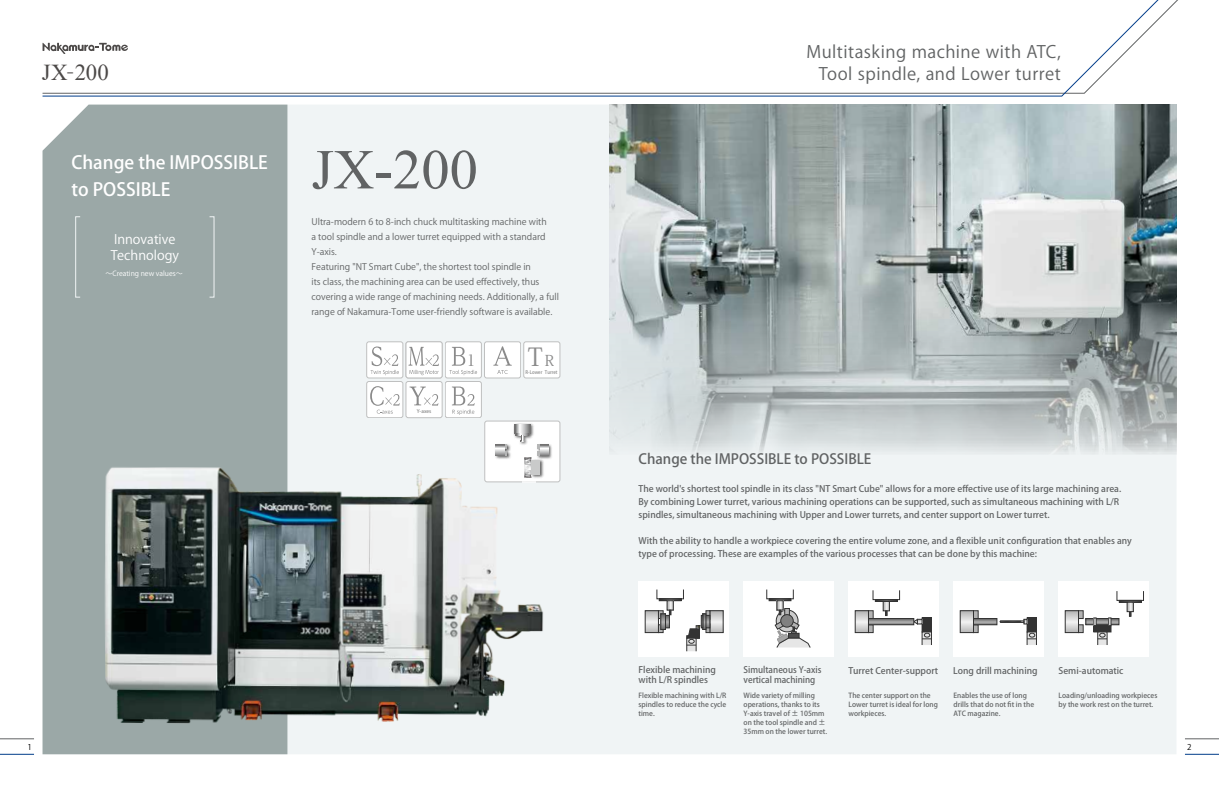
<style>
.page{position:relative;width:1219px;height:794px;background:#fff}
.page>*{position:absolute;margin:0;border:0;box-sizing:border-box;transform-origin:0 0}
.t1{font:56.4px "Times New Roman";color:#616364}
.t2{font:25px "Koz Min Pro";color:#8a8a8a}
.t3{font:22.8px "Times New Roman";color:#4c4948}
.t4{font:500 18px/27px "Koz Go Pr 6 N";color:#fff}
.t5{font:17px "Koz Go Pr 6 N";letter-spacing:.025em;color:#616364}
.t6{font:500 14px "Koz Go Pr 6 N";color:#616364}
.t7{font:13px/16px "Koz Go Pr 6 N";color:#fff}
.t8{font:500 9px/13px "Koz Go Pr 6 N";color:#616364}
.t9{font:9px/15px "Koz Go Pr 6 N";color:#616364}
.t10{font:500 9px/10.8px "Koz Go Pr 6 N";color:#616364;scale:.95 1}
.t11{font:8px "Koz Go Pr 6 N";color:#000}
.t12{font:500 7px/9px "Koz Go Pr 6 N";color:#616364}
.t13{font:7px "Koz Go Pr 6 N";color:#fff}
.t14{font:500 5px "Koz Go Pro";color:#8a8a8a}
.t15{font:500 4.9px "Koz Go Pro";color:#8a8a8a;scale:.9 1}
.s1{font-size:15px}
</style>
<div class="page">
<div style="left:287px;top:105px;width:889px;height:649px;background:#f0f4f5"></div>
<div style="left:43px;top:105px;width:244px;height:306px;background:#9ba8a7"></div>
<img style="left:441px;top:104px;width:736px;height:542px">
<div style="left:638px;top:581px;width:90px;height:75px;background:#fff"></div>
<svg style="left:647px;top:612px;width:9px;height:18px"></svg>
<div style="left:645px;top:610px;width:13px;height:22px;border:1px solid #333"></div>
<svg style="left:712px;top:612px;width:9px;height:18px"></svg>
<div style="left:710px;top:610px;width:13px;height:22px;border:1px solid #333"></div>
<div style="left:687px;top:638px;width:9px;height:13px;background:#e6e6e6"></div>
<svg style="left:687px;top:610px;width:23px;height:36px"></svg>
<div style="left:657px;top:589px;width:26px;height:10px;background:#fff;border:1px solid #333"></div>
<svg style="left:658px;top:599px;width:23px;height:33px"></svg>
<div style="left:743px;top:581px;width:90px;height:75px;background:#fff"></div>
<div style="left:767px;top:589px;width:26px;height:10px;background:#fff;border:1px solid #333"></div>
<svg style="left:769px;top:599px;width:41px;height:49px"></svg>
<div style="left:848px;top:581px;width:90px;height:75px;background:#fff"></div>
<svg style="left:857px;top:612px;width:9px;height:18px"></svg>
<div style="left:855px;top:610px;width:13px;height:22px;border:1px solid #333"></div>
<div style="left:868px;top:610px;width:5px;height:8px;background:#b3b3b3"></div>
<div style="left:868px;top:610px;width:5px;height:8px;border:1px solid #333"></div>
<div style="left:868px;top:624px;width:5px;height:8px;border:1px solid #333"></div>
<div style="left:922px;top:618px;width:9px;height:14px;background:#333"></div>
<svg style="left:922px;top:632px;width:9px;height:13px"></svg>
<svg style="left:922px;top:633px;width:9px;height:6px"></svg>
<svg style="left:914px;top:619px;width:8px;height:5px"></svg>
<svg style="left:870px;top:620px;width:42px;height:3px"></svg>
<div style="left:868px;top:618px;width:46px;height:7px;border:1px solid #333"></div>
<div style="left:875px;top:599px;width:22px;height:2px;border:1px solid #333"></div>
<svg style="left:883px;top:601px;width:6px;height:14px"></svg>
<div style="left:1058px;top:581px;width:90px;height:75px;background:#fff"></div>
<svg style="left:1067px;top:612px;width:9px;height:18px"></svg>
<div style="left:1065px;top:610px;width:13px;height:22px;border:1px solid #333"></div>
<div style="left:1078px;top:610px;width:5px;height:8px;background:#b3b3b3"></div>
<div style="left:1078px;top:610px;width:5px;height:8px;border:1px solid #333"></div>
<div style="left:1078px;top:624px;width:5px;height:8px;border:1px solid #333"></div>
<svg style="left:1088px;top:620px;width:29px;height:3px"></svg>
<div style="left:1086px;top:618px;width:33px;height:7px;border:1px solid #333"></div>
<div style="left:1094px;top:625px;width:17px;height:7px;background:#333"></div>
<svg style="left:1098px;top:632px;width:9px;height:13px"></svg>
<svg style="left:1098px;top:633px;width:9px;height:6px"></svg>
<svg style="left:1094px;top:618px;width:2px;height:7px"></svg>
<svg style="left:1108px;top:618px;width:3px;height:8px"></svg>
<div style="left:1119px;top:600px;width:22px;height:2px;border:1px solid #333"></div>
<svg style="left:1127px;top:602px;width:6px;height:14px"></svg>
<div style="left:953px;top:581px;width:90px;height:75px;background:#fff"></div>
<svg style="left:962px;top:612px;width:9px;height:18px"></svg>
<div style="left:960px;top:610px;width:13px;height:22px;border:1px solid #333"></div>
<div style="left:973px;top:610px;width:5px;height:8px;background:#b3b3b3"></div>
<div style="left:973px;top:610px;width:5px;height:8px;border:1px solid #333"></div>
<div style="left:973px;top:624px;width:5px;height:8px;border:1px solid #333"></div>
<div style="left:1027px;top:618px;width:9px;height:14px;background:#333"></div>
<svg style="left:1027px;top:632px;width:9px;height:13px"></svg>
<svg style="left:1027px;top:633px;width:9px;height:6px"></svg>
<svg style="left:975px;top:620px;width:20px;height:3px"></svg>
<div style="left:973px;top:618px;width:24px;height:7px;border:1px solid #333"></div>
<svg style="left:1000px;top:619px;width:27px;height:5px"></svg>
<div style="left:75px;top:216px;width:139px;height:81px;background:#9ba8a7"></div>
<img style="left:31px;top:411px;width:540px;height:344px">
<div style="left:485px;top:421px;width:75px;height:61px;background:#fff;border-radius:2px"></div>
<div style="left:485px;top:421px;width:75px;height:61px;border:1px solid #bfc0c0;border-radius:2px"></div>
<img style="left:512px;top:422px;width:23px;height:17px">
<img style="left:495px;top:444px;width:16px;height:15px">
<img style="left:537px;top:444px;width:15px;height:15px">
<img style="left:522px;top:457px;width:14px;height:25px">
<img style="left:529px;top:458px;width:16px;height:22px">
<svg style="left:514px;top:424px;width:16px;height:21px"></svg>
<svg style="left:496px;top:444px;width:11px;height:12px"></svg>
<svg style="left:538px;top:444px;width:11px;height:12px"></svg>
<svg style="left:524px;top:457px;width:7px;height:20px"></svg>
<div style="left:532px;top:460px;width:8px;height:15px;background:#c9caca"></div>
<div style="left:367px;top:342px;width:36px;height:36px;background:#fff;border-radius:2px"></div>
<div style="left:366px;top:341px;width:37px;height:37px;border:1px solid #bfc0c0;border-radius:2px"></div>
<svg style="left:370px;top:346px;width:29px;height:29px"></svg>
<div style="left:367px;top:381px;width:36px;height:37px;background:#fff;border-radius:2px"></div>
<div style="left:366px;top:381px;width:37px;height:37px;border:1px solid #bfc0c0;border-radius:2px"></div>
<svg style="left:370px;top:386px;width:30px;height:28px"></svg>
<div style="left:406px;top:342px;width:36px;height:36px;background:#fff;border-radius:2px"></div>
<div style="left:406px;top:341px;width:36px;height:37px;border:1px solid #bfc0c0;border-radius:2px"></div>
<div style="left:406px;top:381px;width:36px;height:37px;background:#fff;border-radius:2px"></div>
<div style="left:406px;top:381px;width:36px;height:37px;border:1px solid #bfc0c0;border-radius:2px"></div>
<div style="left:445px;top:342px;width:36px;height:36px;background:#fff;border-radius:2px"></div>
<div style="left:445px;top:341px;width:37px;height:37px;border:1px solid #bfc0c0;border-radius:2px"></div>
<svg style="left:449px;top:347px;width:28px;height:28px"></svg>
<div style="left:445px;top:381px;width:36px;height:37px;background:#fff;border-radius:2px"></div>
<div style="left:445px;top:381px;width:37px;height:37px;border:1px solid #bfc0c0;border-radius:2px"></div>
<svg style="left:452px;top:386px;width:23px;height:29px"></svg>
<div style="left:484px;top:342px;width:37px;height:36px;background:#fff;border-radius:2px"></div>
<div style="left:484px;top:341px;width:37px;height:37px;border:1px solid #bfc0c0;border-radius:2px"></div>
<svg style="left:493px;top:346px;width:19px;height:28px"></svg>
<div style="left:524px;top:342px;width:36px;height:36px;background:#fff;border-radius:2px"></div>
<div style="left:524px;top:341px;width:36px;height:37px;border:1px solid #bfc0c0;border-radius:2px"></div>
<svg style="left:409px;top:386px;width:29px;height:19px"></svg>
<svg style="left:408px;top:346px;width:31px;height:29px"></svg>
<hr style="left:0;top:754px;width:34px;height:1px;background:#003c8a">
<hr style="left:0;top:738px;width:34px;height:1px;background:#616364">
<hr style="left:1185px;top:754px;width:34px;height:1px;background:#003c8a">
<hr style="left:1185px;top:738px;width:34px;height:1px;background:#616364">
<svg style="left:42px;top:0;width:1128px;height:97px"></svg>
<svg style="left:43px;top:43px;width:85px;height:11px"></svg>
<h3 class="t5" style="left:807px;top:42px;width:256px">Multitasking machine with ATC,</h3>
<h3 class="t3" style="left:42px;top:57px;width:69px">JX<sup>-</sup>200</h3>
<h3 class="t5" style="left:819px;top:64px;width:243px">Tool spindle, and Lower turret</h3>
<h3 class="t4" style="left:71px;top:149px;width:198px">Change the IMPOSSIBLE to POSSIBLE</h3>
<h3 class="t7" style="left:111px;top:232px;width:70px">Innovative<br>Technology</h3>
<p class="t13" style="left:105px;top:270px;width:79px">～Creating new values～</p>
<h1 class="t1" style="left:311px;top:130px;width:168px">JX-200</h1>
<p class="t9" style="left:311px;top:214px;width:249px">Ultra-modern 6 to 8-inch chuck multitasking machine with<br>a tool spindle and a lower turret equipped with a standard Y-axis.<br>Featuring "NT Smart Cube", the shortest tool spindle in<br>its class, the machining area can be used effectively, thus covering a wide range of machining needs. Additionally, a full range of Nakamura-Tome user-friendly software is available.</p>
<p class="t14" style="left:417px;top:408px;width:16px">Y-axes</p>
<h2 class="t2" style="left:528px;top:339px;width:28px">T<span class="s1">R</span></h2>
<p class="t15" style="left:526px;top:369px;width:37px">R-Lower Turret</p>
<h3 class="t6" style="left:638px;top:451px;width:234px">Change the IMPOSSIBLE to POSSIBLE</h3>
<p class="t8" style="left:638px;top:482px;width:484px">The world's shortest tool spindle in its class "NT Smart Cube" allows for a more effective use of its large machining area.<br>By combining Lower turret, various machining operations can be supported, such as simultaneous machining with L/R spindles, simultaneous machining with Upper and Lower turrets, and center support on Lower turret.</p>
<p class="t8" style="left:638px;top:534px;width:495px">With the ability to handle a workpiece covering the entire volume zone, and a flexible unit configuration that enables any type of processing. These are examples of the various processes that can be done by this machine:</p>
<p class="t8" style="left:638px;top:664px;width:79px;line-height:10.8px">Flexible machining with L/R spindles</p>
<p class="t12" style="left:638px;top:691px;width:89px;text-align:justify">Flexible machining with L/R spindles to reduce the cycle time.</p>
<p class="t10" style="left:743px;top:664px;width:84px">Simultaneous Y-axis vertical machining</p>
<p class="t12" style="left:743px;top:691px;width:85px">Wide variety of milling operations, thanks to its<br>Y-axis travel of ± 105mm on the tool spindle and ±<br>35mm on the lower turret.</p>
<p class="t8" style="left:848px;top:664px;width:91px">Turret Center-support</p>
<p class="t12" style="left:848px;top:691px;width:91px">The center support on the<br>Lower turret is ideal for long workpieces.</p>
<p class="t8" style="left:953px;top:664px;width:86px">Long drill machining</p>
<p class="t12" style="left:953px;top:691px;width:82px">Enables the use of long drills that do not fit in the<br>ATC magazine.</p>
<p class="t8" style="left:1058px;top:664px;width:66px">Semi-automatic</p>
<p class="t12" style="left:1058px;top:691px;width:100px">Loading/unloading workpieces by the work rest on the turret.</p>
<p class="t11" style="left:27px;top:742px;width:6px">1</p>
<p class="t11" style="left:1187px;top:742px;width:6px">2</p>
</div>
